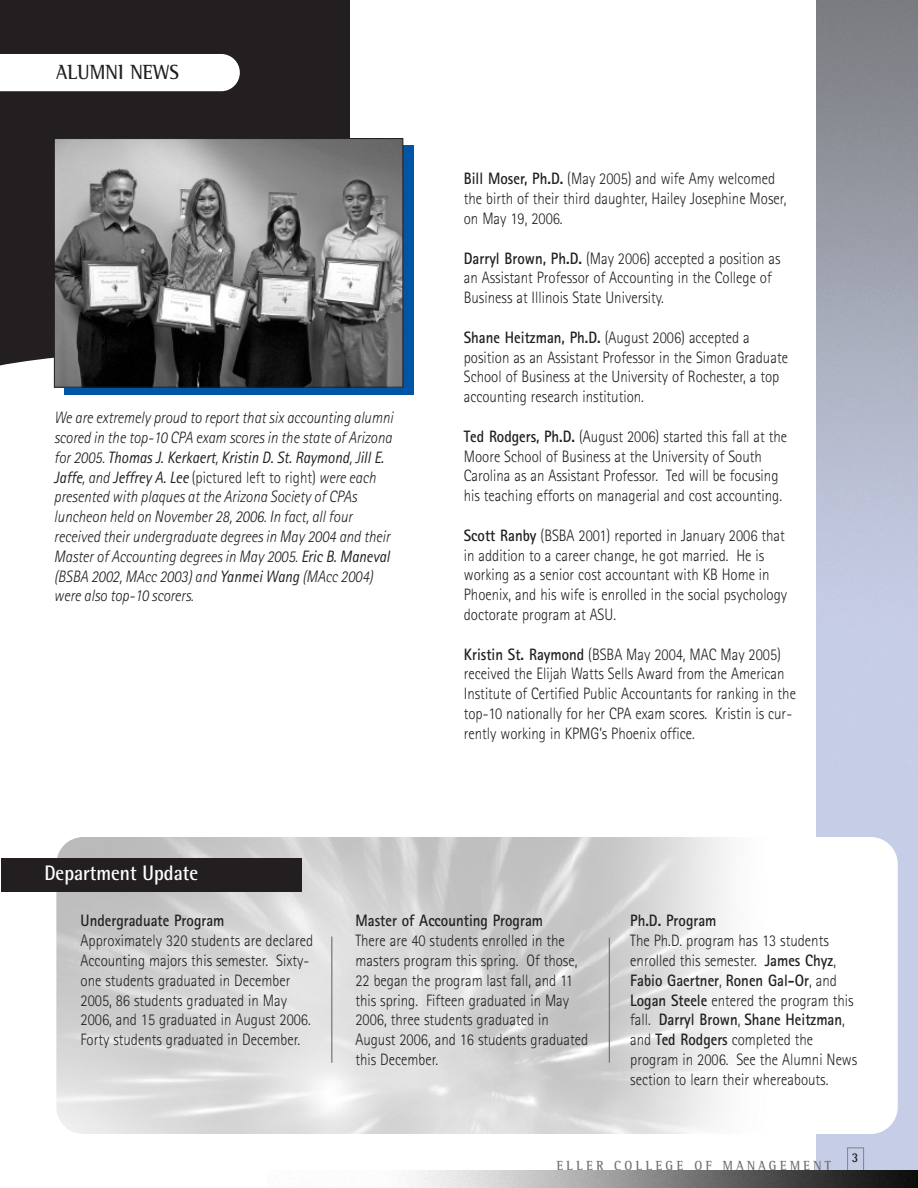
<style>
.page{position:relative;width:918px;height:1188px;background:#fff}
.page>*{position:absolute;margin:0;border:0;box-sizing:border-box;transform-origin:0 0}
.t1{font:700 21px "Rotis Semi Sans";color:#fff;scale:.9 1}
.t2{font:700 21px "Rotis Semi Serif";color:#231f20;scale:.9 1}
.t3{font:300 16.5px/19.8px "Rotis Sans Serif";color:#231f20;scale:.9 1}
.t4{font:italic 300 16.5px/19.8px "Rotis Sans Serif";color:#231f20;scale:.9 1}
.t5{font:700 16.5px "Rotis Sans Serif";color:#231f20;scale:.9 1}
.t6{font:700 13.5px "Rotis Semi Serif";letter-spacing:.28em;color:#6c6d70;scale:.9 1}
.t7{font:700 13.5px "Rotis Semi Sans";color:#231f20;scale:.9 1}
.s1{font-weight:400}
.s2{font-style:normal}
.s3{font-weight:700}
</style>
<div class="page">
<svg style="left:817px;top:0;width:101px;height:1188px;background:#aeb3c5"></svg>
<svg style="left:847px;top:1148px;width:17px;height:22px"></svg>
<img style="left:406px;top:1170px;width:512px;height:18px">
<div style="left:0;top:0;width:350px;height:396px;background:#231f20"></div>
<svg style="left:0;top:357px;width:350px;height:39px;background:#eae9ea"></svg>
<div style="left:64px;top:146px;width:350px;height:249px;background:#0155a5"></div>
<img style="left:56px;top:837px;width:842px;height:297px">
<div style="left:1px;top:858px;width:301px;height:33px;background:#231f20"></div>
<img style="left:56px;top:140px;width:345px;height:246px">
<div style="left:54px;top:138px;width:349px;height:250px;border:1px solid #231f20"></div>
<hr style="left:331px;top:937px;width:1px;height:126px;background:#6c6d70">
<hr style="left:609px;top:938px;width:1px;height:125px;background:#6c6d70">
<div style="left:0;top:54px;width:240px;height:37px;background:#fff"></div>
<p class="t2" style="left:56px;top:65px;width:138px">ALUMNI NEWS</p>
<p class="t4" style="left:54px;top:409px;width:378px">We are extremely proud to report that six accounting alumni scored in the top-10 CPA exam scores in the state of Arizona for 2005. <span class="s1">Thomas J. Kerkaert</span>, <span class="s1">Kristin D. St. Raymond</span>, J<span class="s1">ill E.<br>Jaffe</span>, and <span class="s1">Jeffrey A. Lee</span> <span class="s2">(pictured left to right)</span> were each presented with plaques at the Arizona Society of CPAs luncheon held on November 28, 2006. In fact, all four received their undergraduate degrees in May 2004 and their Master of Accounting degrees in May 2005. <span class="s1">Eric B. Maneval </span>(BSBA 2002, MAcc 2003) and <span class="s1">Yanmei Wang</span> (MAcc 2004) were also top-10 scorers.</p>
<p class="t1" style="left:44px;top:866px;width:172px">Department Update</p>
<p class="t3" style="left:464px;top:171px;width:360px"><span class="s3">Bill Moser, Ph.D.</span> (May 2005) and wife Amy welcomed the birth of their third daughter, Hailey Josephine Moser, on May 19, 2006.</p>
<p class="t3" style="left:464px;top:250px;width:354px"><span class="s3">Darryl Brown, Ph.D.</span> (May 2006) accepted a position as an Assistant Professor of Accounting in the College of<br>Business at Illinois State University.</p>
<p class="t3" style="left:464px;top:329px;width:362px"><span class="s3">Shane Heitzman, Ph.D.</span> (August 2006) accepted a position as an Assistant Professor in the Simon Graduate School of Business at the University of Rochester, a top accounting research institution.</p>
<p class="t3" style="left:464px;top:428px;width:361px"><span class="s3">Ted Rodgers, Ph.D.</span> (August 2006) started this fall at the Moore School of Business at the University of South Carolina as an Assistant Professor. Ted will be focusing his teaching efforts on managerial and cost accounting.</p>
<p class="t3" style="left:464px;top:527px;width:361px"><span class="s3">Scott Ranby</span> (BSBA 2001) reported in January 2006 that in addition to a career change, he got married. He is working as a senior cost accountant with KB Home in Phoenix, and his wife is enrolled in the social psychology doctorate program at ASU.</p>
<p class="t3" style="left:464px;top:646px;width:371px"><span class="s3">Kristin St. Raymond</span> (BSBA May 2004, MAC May 2005) received the Elijah Watts Sells Award from the American Institute of Certified Public Accountants for ranking in the top-10 nationally for her CPA exam scores. Kristin is cur&shy;rently working in KPMG’s Phoenix office.</p>
<p class="t5" style="left:81px;top:915px;width:161px">Undergraduate Program</p>
<p class="t3" style="left:81px;top:932px;width:260px">Approximately 320 students are declared Accounting majors this semester. Sixty&shy;one students graduated in December 2005, 86 students graduated in May 2006, and 15 graduated in August 2006.<br>Forty students graduated in December.</p>
<p class="t5" style="left:355px;top:915px;width:210px">Master of Accounting Program</p>
<p class="t3" style="left:355px;top:932px;width:260px">There are 40 students enrolled in the masters program this spring. Of those, 22 began the program last fall, and 11 this spring. Fifteen graduated in May 2006, three students graduated in August 2006, and 16 students graduated this December.</p>
<p class="t5" style="left:630px;top:915px;width:97px">Ph.D. Program</p>
<p class="t3" style="left:630px;top:932px;width:254px">The Ph.D. program has 13 students enrolled this semester. <span class="s3">James Chyz</span>, <span class="s3">Fabio Gaertner</span>, <span class="s3">Ronen Gal-Or</span>, and <span class="s3">Logan Steele</span> entered the program this fall. <span class="s3">Darryl Brown</span>, <span class="s3">Shane Heitzman</span>, and <span class="s3">Ted Rodgers</span> completed the program in 2006. See the Alumni News section to learn their whereabouts.</p>
<p class="t6" style="left:557px;top:1161px;width:307px">ELLER COLLEGE OF MANAGEMENT</p>
<p class="t7" style="left:852px;top:1152px;width:9px">3</p>
</div>
